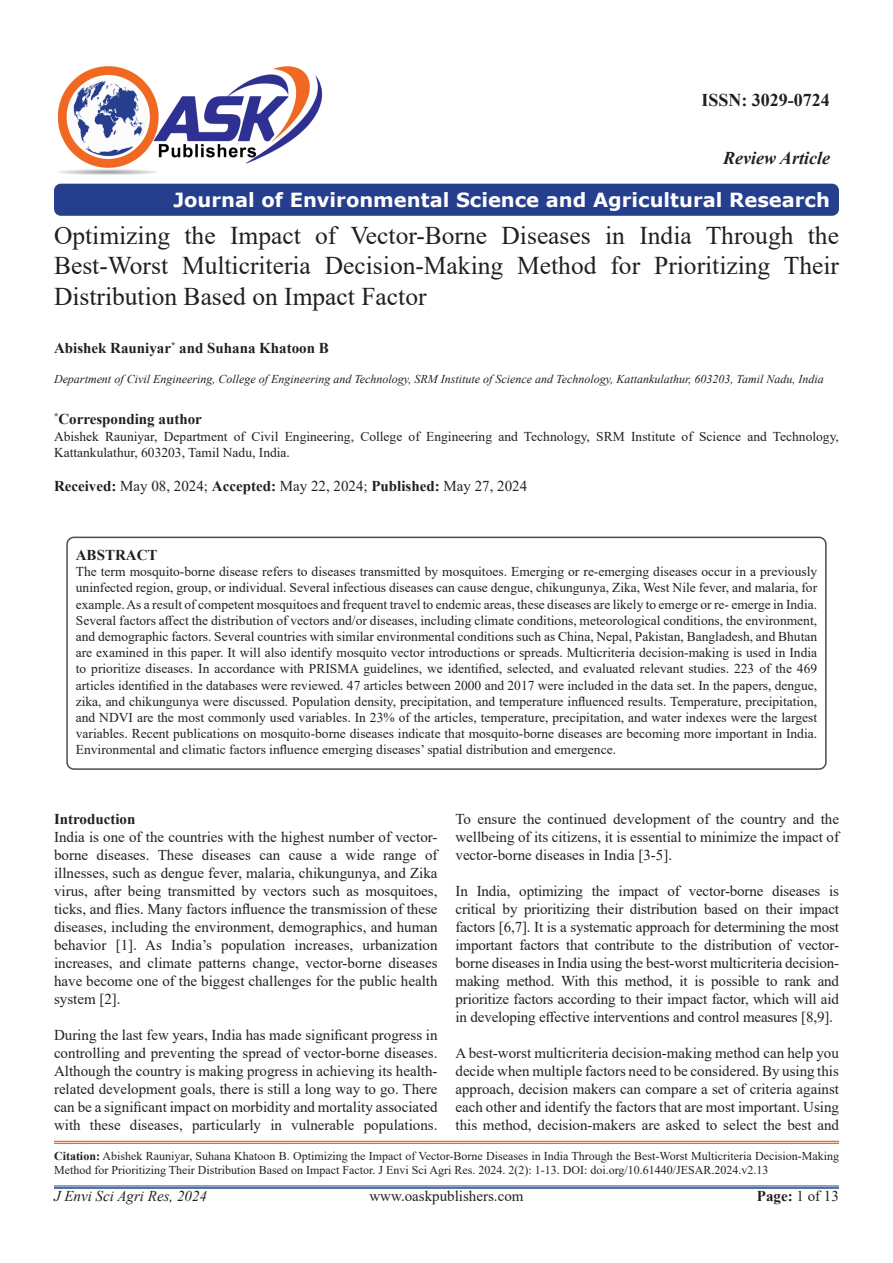
<style>
.page{position:relative;width:893px;height:1263px;background:#fff}
.page>*{position:absolute;margin:0;border:0;box-sizing:border-box;transform-origin:0 0}
.t1{font:25.5px/30.6px "Times New Roman";color:#231f20;text-align:justify}
.t2{font:700 19.5px "Verdana";color:#fff}
.t3{font:700 18px "Times New Roman";color:#231f20}
.t4{font:italic 700 18px "Times New Roman";color:#231f20}
.t5{font:15px/18px "Times New Roman";color:#231f20;text-align:justify}
.t6{font:700 15px "Times New Roman";color:#231f20}
.t7{font:italic 15px "Times New Roman";color:#231f20}
.t8{font:13.5px/16.2px "Times New Roman";color:#231f20;text-align:justify}
.t9{font:12px/14.4px "Times New Roman";color:#231f20}
.t10{font:italic 12px "Times New Roman";color:#231f20}
.s1{font-weight:700}
.s2{font-weight:400}
</style>
<div class="page">
<hr style="left:54px;top:1186px;width:785px;height:1px;background:#24418f">
<hr style="left:54px;top:1187px;width:785px;height:2px;background:#24418f">
<div style="left:66px;top:537px;width:761px;height:233px;border:2px solid #524a47;border-radius:7px"></div>
<div style="left:54px;top:184px;width:785px;height:32px;background:#253f8e;border-radius:7px"></div>
<hr style="left:54px;top:1141px;width:785px;height:1px;background:#f06822">
<hr style="left:54px;top:1143px;width:785px;height:1px;background:#f06822">
<img style="left:57px;top:66px;width:266px;height:109px">
<p class="t3" style="left:701px;top:87px;width:130px">ISSN: 3029-0724</p>
<p class="t4" style="left:723px;top:145px;width:108px">Review Article</p>
<p class="t2" style="left:173px;top:186px;width:658px">Journal of Environmental Science and Agricultural Research</p>
<p class="t1" style="left:54px;top:219px;width:786px">Optimizing the Impact of Vector-Borne Diseases in India Through the Best-Worst Multicriteria Decision-Making Method for Prioritizing Their Distribution Based on Impact Factor</p>
<p class="t6" style="left:54px;top:337px;width:276px">Abishek Rauniyar<sup>*</sup> and Suhana Khatoon B</p>
<p class="t10" style="left:54px;top:371px;width:771px">Department of Civil Engineering, College of Engineering and Technology, SRM Institute of Science and Technology, Kattankulathur, 603203, Tamil Nadu, India</p>
<p class="t6" style="left:54px;top:408px;width:149px"><sup>*</sup>Corresponding author</p>
<p class="t8" style="left:54px;top:427px;width:786px">Abishek Rauniyar, Department of Civil Engineering, College of Engineering and Technology, SRM Institute of Science and Technology,<br>Kattankulathur, 603203, Tamil Nadu, India.</p>
<p class="t5" style="left:54px;top:477px;width:475px"><span class="s1">Received:</span> May 08, 2024; <span class="s1">Accepted:</span> May 22, 2024; <span class="s1">Published:</span> May 27, 2024</p>
<p class="t6" style="left:76px;top:544px;width:83px">ABSTRACT</p>
<p class="t8" style="left:76px;top:563px;width:743px">The term mosquito-borne disease refers to diseases transmitted by mosquitoes. Emerging or re-emerging diseases occur in a previously uninfected region, group, or individual. Several infectious diseases can cause dengue, chikungunya, Zika, West Nile fever, and malaria, for example. As a result of competent mosquitoes and frequent travel to endemic areas, these diseases are likely to emerge or re- emerge in India.<br>Several factors affect the distribution of vectors and/or diseases, including climate conditions, meteorological conditions, the environment, and demographic factors. Several countries with similar environmental conditions such as China, Nepal, Pakistan, Bangladesh, and Bhutan are examined in this paper. It will also identify mosquito vector introductions or spreads. Multicriteria decision-making is used in India to prioritize diseases. In accordance with PRISMA guidelines, we identified, selected, and evaluated relevant studies. 223 of the 469 articles identified in the databases were reviewed. 47 articles between 2000 and 2017 were included in the data set. In the papers, dengue, zika, and chikungunya were discussed. Population density, precipitation, and temperature influenced results. Temperature, precipitation, and NDVI are the most commonly used variables. In 23% of the articles, temperature, precipitation, and water indexes were the largest variables. Recent publications on mosquito-borne diseases indicate that mosquito-borne diseases are becoming more important in India.<br>Environmental and climatic factors influence emerging diseases’ spatial distribution and emergence.</p>
<p class="t6" style="left:54px;top:808px;width:83px">Introduction</p>
<p class="t5" style="left:54px;top:827px;width:385px">India is one of the countries with the highest number of vector&shy;borne diseases. These diseases can cause a wide range of illnesses, such as dengue fever, malaria, chikungunya, and Zika virus, after being transmitted by vectors such as mosquitoes, ticks, and flies. Many factors influence the transmission of these diseases, including the environment, demographics, and human behavior [1]. As India’s population increases, urbanization increases, and climate patterns change, vector-borne diseases have become one of the biggest challenges for the public health system [2].</p>
<p class="t5" style="left:54px;top:1025px;width:385px">During the last few years, India has made significant progress in controlling and preventing the spread of vector-borne diseases.<br>Although the country is making progress in achieving its health&shy;related development goals, there is still a long way to go. There can be a significant impact on morbidity and mortality associated with these diseases, particularly in vulnerable populations.</p>
<p class="t5" style="left:455px;top:809px;width:385px">To ensure the continued development of the country and the wellbeing of its citizens, it is essential to minimize the impact of vector-borne diseases in India [3-5].</p>
<p class="t5" style="left:455px;top:881px;width:385px">In India, optimizing the impact of vector-borne diseases is critical by prioritizing their distribution based on their impact factors [6,7]. It is a systematic approach for determining the most important factors that contribute to the distribution of vector&shy;borne diseases in India using the best-worst multicriteria decision&shy;making method. With this method, it is possible to rank and prioritize factors according to their impact factor, which will aid in developing effective interventions and control measures [8,9].</p>
<p class="t5" style="left:455px;top:1043px;width:385px">A best-worst multicriteria decision-making method can help you decide when multiple factors need to be considered. By using this approach, decision makers can compare a set of criteria against each other and identify the factors that are most important. Using this method, decision-makers are asked to select the best and</p>
<p class="t9" style="left:54px;top:1148px;width:786px"><span class="s1">Citation:</span> Abishek Rauniyar, Suhana Khatoon B. Optimizing the Impact of Vector-Borne Diseases in India Through the Best-Worst Multicriteria Decision-Making<br>Method for Prioritizing Their Distribution Based on Impact Factor. J Envi Sci Agri Res. 2024. 2(2): 1-13. DOI: doi.org/10.61440/JESAR.2024.v2.13</p>
<p class="t6" style="left:757px;top:1185px;width:84px">Page: <span class="s2">1 of 13</span></p>
<p class="t7" style="left:54px;top:1186px;width:155px">J Envi Sci Agri Res, 2024</p>
<p class="t5" style="left:369px;top:1187px;width:156px">www.oaskpublishers.com</p>
</div>
